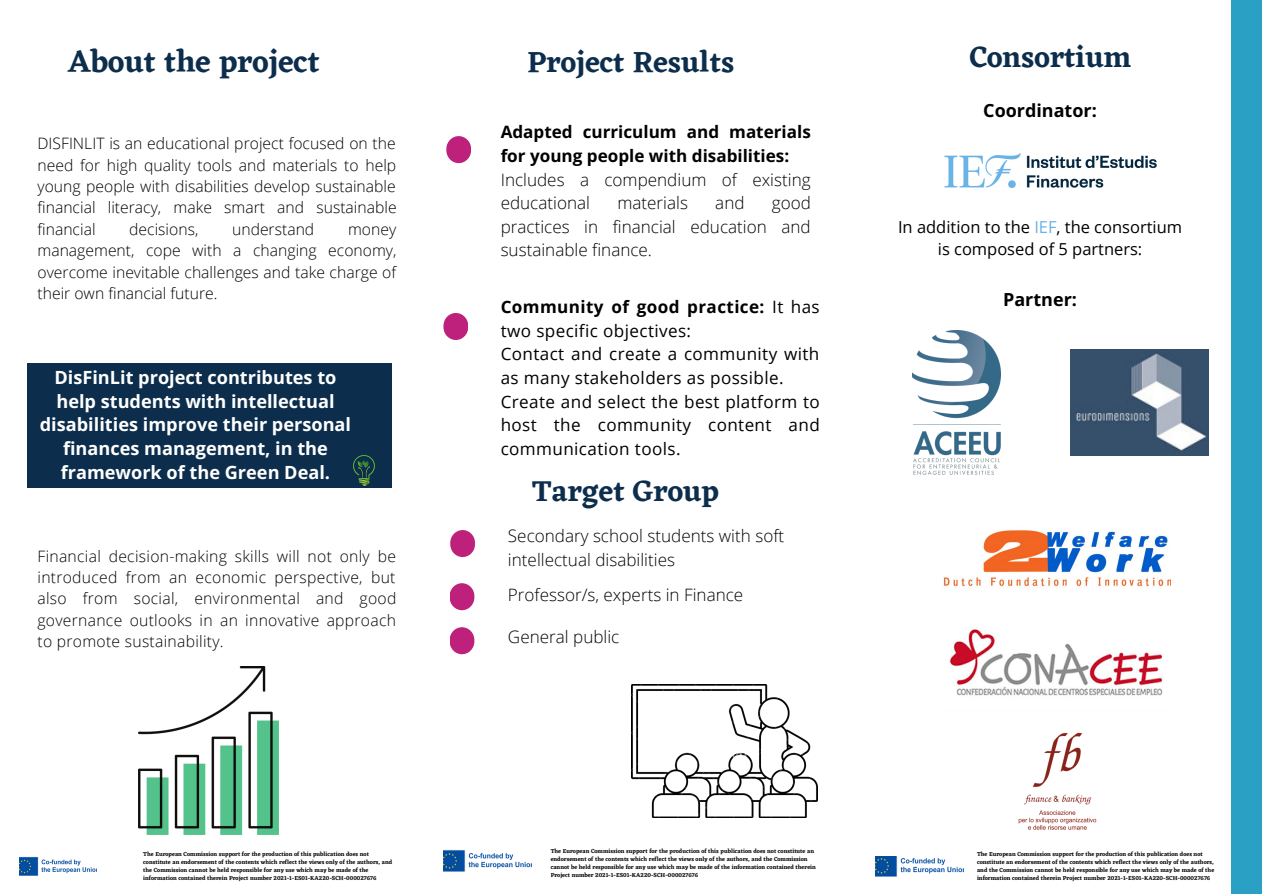
<style>
.page{position:relative;width:1263px;height:894px;background:#fff}
.page>*{position:absolute;margin:0;border:0;box-sizing:border-box;transform-origin:0 0}
.t1{font:600 31.5px "Eczar";color:#0c2d4c}
.t2{font:600 30px "Eczar";color:#0c2d4c}
.t3{font:700 18.15px/23.5px "Open Sans";color:#fff;text-align:center}
.t4{font:700 18px "Open Sans";color:#000}
.t5{font:300 17.1px/23.5px "Open Sans";color:#000}
.t6{font:17.1px/23.5px "Open Sans";letter-spacing:.025em;color:#000}
.t7{font:700 17.1px/23.5px "Open Sans";color:#000}
.t8{font:16.5px/21.3px "Open Sans";color:#000;text-align:center}
.t9{font:300 15.75px/21.3px "Open Sans";color:#000;text-align:justify}
.t10{font:600 6px/7.8px "Eczar";color:#000}
.s1{font-weight:700}
.s2{color:#68b3e6}
</style>
<div class="page">
<img style="left:632px;top:684px;width:185px;height:133px">
<img style="left:944px;top:153px;width:213px;height:35px">
<div style="left:27px;top:362px;width:364px;height:125px;background:#0c2d4c"></div>
<img style="left:912px;top:330px;width:88px;height:144px">
<img style="left:943px;top:530px;width:227px;height:57px">
<img style="left:1070px;top:349px;width:138px;height:106px">
<img style="left:950px;top:628px;width:214px;height:68px">
<div style="left:1231px;top:0;width:31px;height:893px;background:#2aa0c5"></div>
<img style="left:353px;top:455px;width:22px;height:30px">
<img style="left:19px;top:856px;width:78px;height:20px">
<img style="left:443px;top:849px;width:88px;height:23px">
<img style="left:876px;top:856px;width:87px;height:20px">
<div style="left:443px;top:313px;width:25px;height:27px;background:#be217b;border-radius:13px"></div>
<div style="left:446px;top:136px;width:25px;height:27px;background:#be217b;border-radius:13px"></div>
<div style="left:450px;top:583px;width:24px;height:27px;background:#be217b;border-radius:13px"></div>
<div style="left:450px;top:627px;width:24px;height:27px;background:#be217b;border-radius:13px"></div>
<div style="left:450px;top:530px;width:25px;height:27px;background:#be217b;border-radius:13px"></div>
<img style="left:138px;top:666px;width:141px;height:168px">
<img style="left:1018px;top:732px;width:79px;height:98px">
<h1 class="t1" style="left:68px;top:43px;width:253px">About the project</h1>
<h3 class="t9" style="left:37px;top:132px;width:361px">DISFINLIT is an educational project focused on the need for high quality tools and materials to help young people with disabilities develop sustainable financial literacy, make smart and sustainable financial</h3>
<h3 class="t9" style="left:129px;top:218px;width:71px">decisions,</h3>
<h3 class="t9" style="left:232px;top:218px;width:84px">understand</h3>
<h3 class="t9" style="left:37px;top:218px;width:360px;text-indent:311px">money management, cope with a changing economy, overcome inevitable challenges and take charge of their own financial future.</h3>
<h3 class="t3" style="left:40px;top:365px;width:313px">DisFinLit project contributes to help students with intellectual disabilities improve their personal finances management, in the framework of the Green Deal.</h3>
<h3 class="t9" style="left:37px;top:544px;width:360px">Financial decision-making skills will not only be introduced from an economic perspective, but also from social, environmental and good governance outlooks in an innovative approach to promote sustainability.</h3>
<h2 class="t2" style="left:528px;top:44px;width:208px">Project Results</h2>
<h2 class="t2" style="left:970px;top:40px;width:163px">Consortium</h2>
<h3 class="t7" style="left:501px;top:120px;width:312px">Adapted curriculum and materials for young people with disabilities:</h3>
<h3 class="t5" style="left:501px;top:167px;width:311px">Includes a compendium of existing educational</h3>
<h3 class="t5" style="left:501px;top:191px;width:312px;text-align:justify;text-indent:271px">good practices in financial education and sustainable finance.</h3>
<h3 class="t5" style="left:617px;top:191px;width:72px">materials</h3>
<h3 class="t5" style="left:715px;top:191px;width:31px">and</h3>
<h3 class="t6" style="left:501px;top:295px;width:321px"><span class="s1">Community of good practice:</span> It has two specific objectives:<br>Contact and create a community with as many stakeholders as possible.<br>Create and select the best platform to host the community content and communication tools.</h3>
<h2 class="t2" style="left:532px;top:473px;width:188px">Target Group</h2>
<h3 class="t5" style="left:508px;top:523px;width:278px">Secondary school students with soft intellectual disabilities</h3>
<h3 class="t5" style="left:508px;top:582px;width:237px">Professor/s, experts in Finance</h3>
<h3 class="t5" style="left:508px;top:624px;width:113px">General public</h3>
<h3 class="t4" style="left:983px;top:97px;width:115px">Coordinator:</h3>
<h3 class="t8" style="left:898px;top:216px;width:286px">In addition to the <span class="s2">IEF</span>, the consortium is composed of 5 partners:</h3>
<h3 class="t4" style="left:1003px;top:286px;width:75px">Partner:</h3>
<p class="t10" style="left:143px;top:849px;width:250px">The European Commission support for the production of this publication does not constitute an endorsement of the contents which reflect the views only of the authors, and the Commission cannot be held responsible for any use which may be made of the information contained therein Project number 2021-1-ES01-KA220-SCH-000027676</p>
<p class="t10" style="left:551px;top:846px;width:267px">The European Commission support for the production of this publication does not constitute an endorsement of the contents which reflect the views only of the authors, and the Commission cannot be held responsible for any use which may be made of the information contained therein Project number 2021-1-ES01-KA220-SCH-000027676</p>
<p class="t10" style="left:977px;top:849px;width:239px">The European Commission support for the production of this publication does not constitute an endorsement of the contents which reflect the views only of the authors, and the Commission cannot be held responsible for any use which may be made of the information contained therein Project number 2021-1-ES01-KA220-SCH-000027676</p>
</div>
